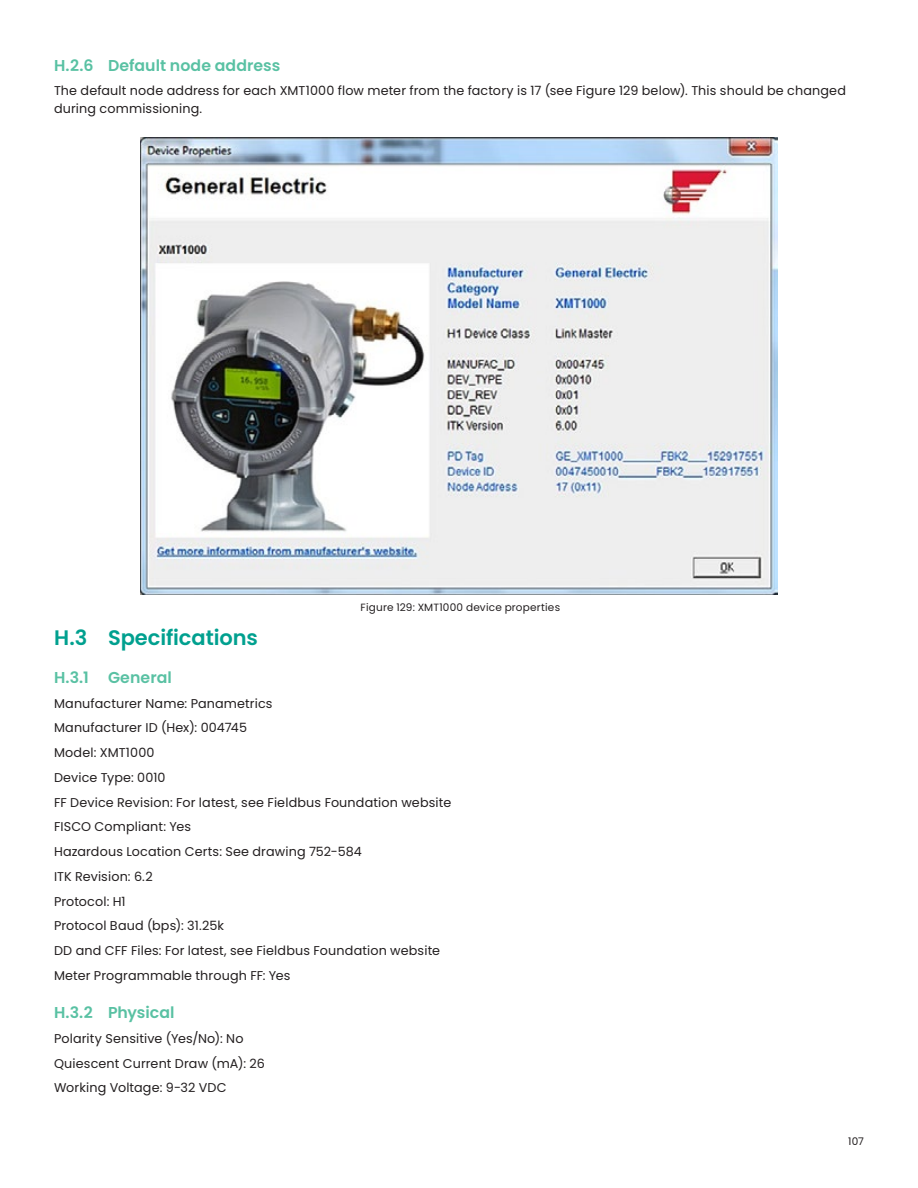
<style>
.page{position:relative;width:918px;height:1188px;background:#fff}
.page>*{position:absolute;margin:0;border:0;box-sizing:border-box;transform-origin:0 0}
._8_5pt-body_text{font:600 21px "Poppins";letter-spacing:-.005em;color:#00a08f}
._8_5pt-body_text-2{font:600 15.75px "Poppins";letter-spacing:.005em;color:#59c1a3}
._8_5pt-body_text-3{font:12.75px/18px "Poppins";letter-spacing:.01em;color:#231f20}
._7pt-caption{font:10.5px "Poppins";letter-spacing:.02em;color:#231f20}
</style>
<div class="page">
<img style="left:141px;top:138px;width:636px;height:456px">
<p class="_8_5pt-body_text-2" style="left:54px;top:56px;width:228px">H.2.6 Default node address</p>
<p class="_8_5pt-body_text-3" style="left:54px;top:82px;width:794px">The default node address for each XMT1000 flow meter from the factory is 17 (see Figure 129 below). This should be changed during commissioning.</p>
<p class="_7pt-caption" style="left:361px;top:601px;width:201px">Figure 129: XMT1000 device properties</p>
<p class="_8_5pt-body_text" style="left:54px;top:625px;width:205px">H.3 Specifications</p>
<p class="_8_5pt-body_text-2" style="left:54px;top:668px;width:119px">H.3.1 General</p>
<p class="_8_5pt-body_text-3" style="left:54px;top:694px;width:220px">Manufacturer Name: Panametrics</p>
<p class="_8_5pt-body_text-3" style="left:54px;top:719px;width:195px">Manufacturer ID (Hex): 004745</p>
<p class="_8_5pt-body_text-3" style="left:54px;top:744px;width:102px">Model: XMT1000</p>
<p class="_8_5pt-body_text-3" style="left:54px;top:768px;width:113px">Device Type: 0010</p>
<p class="_8_5pt-body_text-3" style="left:54px;top:793px;width:399px">FF Device Revision: For latest, see Fieldbus Foundation website</p>
<p class="_8_5pt-body_text-3" style="left:54px;top:818px;width:139px">FISCO Compliant: Yes</p>
<p class="_8_5pt-body_text-3" style="left:54px;top:843px;width:309px">Hazardous Location Certs: See drawing 752-584</p>
<p class="_8_5pt-body_text-3" style="left:54px;top:867px;width:100px">ITK Revision: 6.2</p>
<p class="_8_5pt-body_text-3" style="left:54px;top:892px;width:73px">Protocol: H1</p>
<p class="_8_5pt-body_text-3" style="left:54px;top:917px;width:172px">Protocol Baud (bps): 31.25k</p>
<p class="_8_5pt-body_text-3" style="left:54px;top:942px;width:388px">DD and CFF Files: For latest, see Fieldbus Foundation website</p>
<p class="_8_5pt-body_text-3" style="left:54px;top:966px;width:238px">Meter Programmable through FF: Yes</p>
<p class="_8_5pt-body_text-2" style="left:54px;top:1003px;width:122px">H.3.2 Physical</p>
<p class="_8_5pt-body_text-3" style="left:54px;top:1029px;width:191px">Polarity Sensitive (Yes/No): No</p>
<p class="_8_5pt-body_text-3" style="left:54px;top:1054px;width:213px">Quiescent Current Draw (mA): 26</p>
<p class="_8_5pt-body_text-3" style="left:54px;top:1079px;width:174px">Working Voltage: 9-32 VDC</p>
<p class="_7pt-caption" style="left:848px;top:1135px;width:17px">107</p>
</div>
